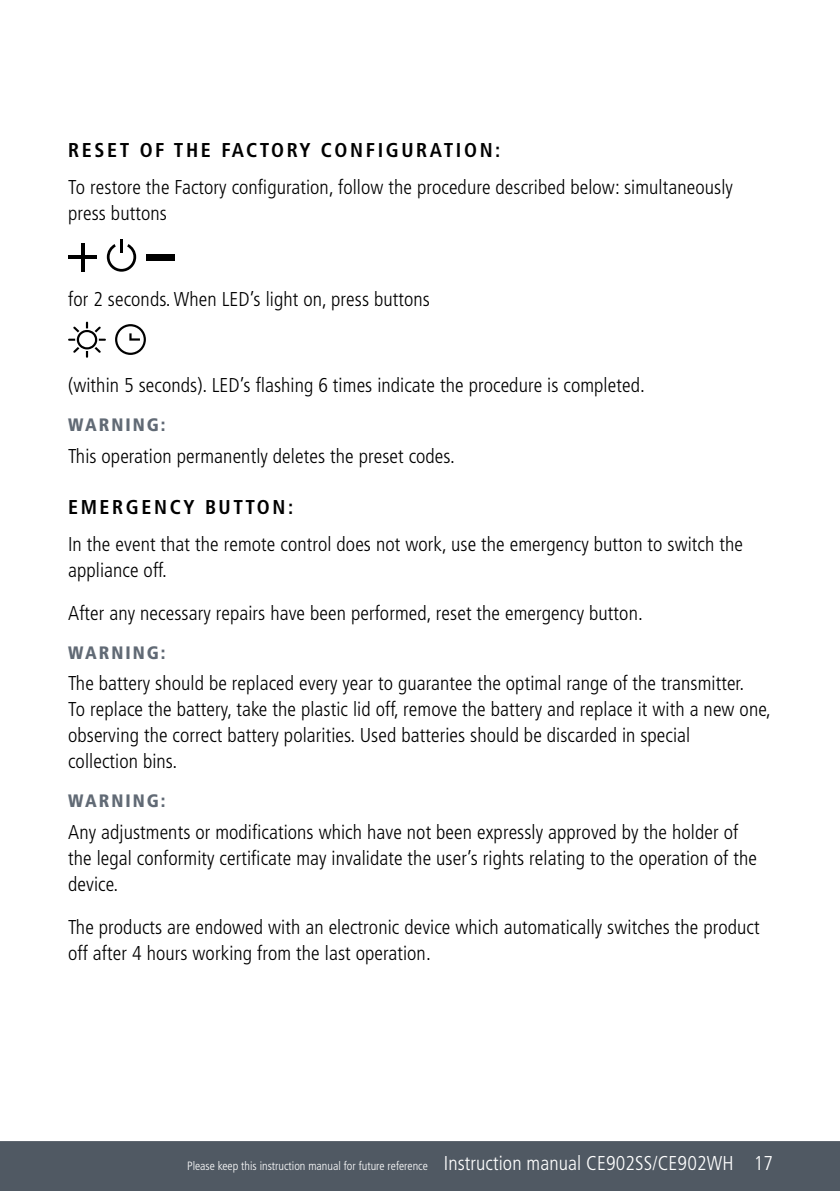
<style>
.page{position:relative;width:840px;height:1191px;background:#fff}
.page>*{position:absolute;margin:0;border:0;box-sizing:border-box;transform-origin:0 0}
.t1{font:300 condensed 20px/26px "Frutiger";letter-spacing:.005em;color:#000}
.t2{font:700 condensed 20px "Frutiger";letter-spacing:.13em;color:#000}
.t3{font:900 condensed 18px "Frutiger";letter-spacing:.11em;color:#616a75}
.t4{font:300 condensed 12px "Frutiger";color:#fff}
.s1{font-size:20px}
</style>
<div class="page">
<div style="left:0;top:1141px;width:839px;height:50px;background:#505963"></div>
<hr style="left:68px;top:255px;width:29px;height:4px;background:#000">
<svg style="left:81px;top:243px;width:3px;height:29px"></svg>
<svg style="left:107px;top:240px;width:29px;height:32px"></svg>
<div style="left:146px;top:254px;width:29px;height:6px;background:#000"></div>
<svg style="left:68px;top:322px;width:38px;height:36px"></svg>
<svg style="left:115px;top:324px;width:31px;height:31px"></svg>
<p class="t2" style="left:68px;top:142px;width:433px">RESET OF THE FACTORY CONFIGURATION:</p>
<p class="t1" style="left:68px;top:176px;width:666px">To restore the Factory configuration, follow the procedure described below: simultaneously press buttons</p>
<p class="t1" style="left:68px;top:288px;width:363px">for 2 seconds. When LED’s light on, press buttons</p>
<p class="t1" style="left:68px;top:374px;width:578px">(within 5 seconds). LED’s flashing 6 times indicate the procedure is completed.</p>
<p class="t3" style="left:68px;top:414px;width:99px">WARNING:</p>
<p class="t1" style="left:68px;top:444px;width:388px">This operation permanently deletes the preset codes.</p>
<p class="t2" style="left:68px;top:498px;width:226px">EMERGENCY BUTTON:</p>
<p class="t1" style="left:68px;top:532px;width:676px">In the event that the remote control does not work, use the emergency button to switch the appliance off.</p>
<p class="t1" style="left:68px;top:601px;width:576px">After any necessary repairs have been performed, reset the emergency button.</p>
<p class="t3" style="left:68px;top:642px;width:99px">WARNING:</p>
<p class="t1" style="left:68px;top:672px;width:704px">The battery should be replaced every year to guarantee the optimal range of the transmitter.<br>To replace the battery, take the plastic lid off, remove the battery and replace it with a new one, observing the correct battery polarities. Used batteries should be discarded in special<br>collection bins.</p>
<p class="t3" style="left:68px;top:790px;width:99px">WARNING:</p>
<p class="t1" style="left:68px;top:820px;width:690px">Any adjustments or modifications which have not been expressly approved by the holder of the legal conformity certificate may invalidate the user’s rights relating to the operation of the device.</p>
<p class="t1" style="left:68px;top:915px;width:692px">The products are endowed with an electronic device which automatically switches the product off after 4 hours working from the last operation.</p>
<p class="t4" style="left:187px;top:1161px;width:587px">Please keep this instruction manual for future reference <span class="s1">Instruction manual CE902SS/CE902WH 17</span></p>
</div>
